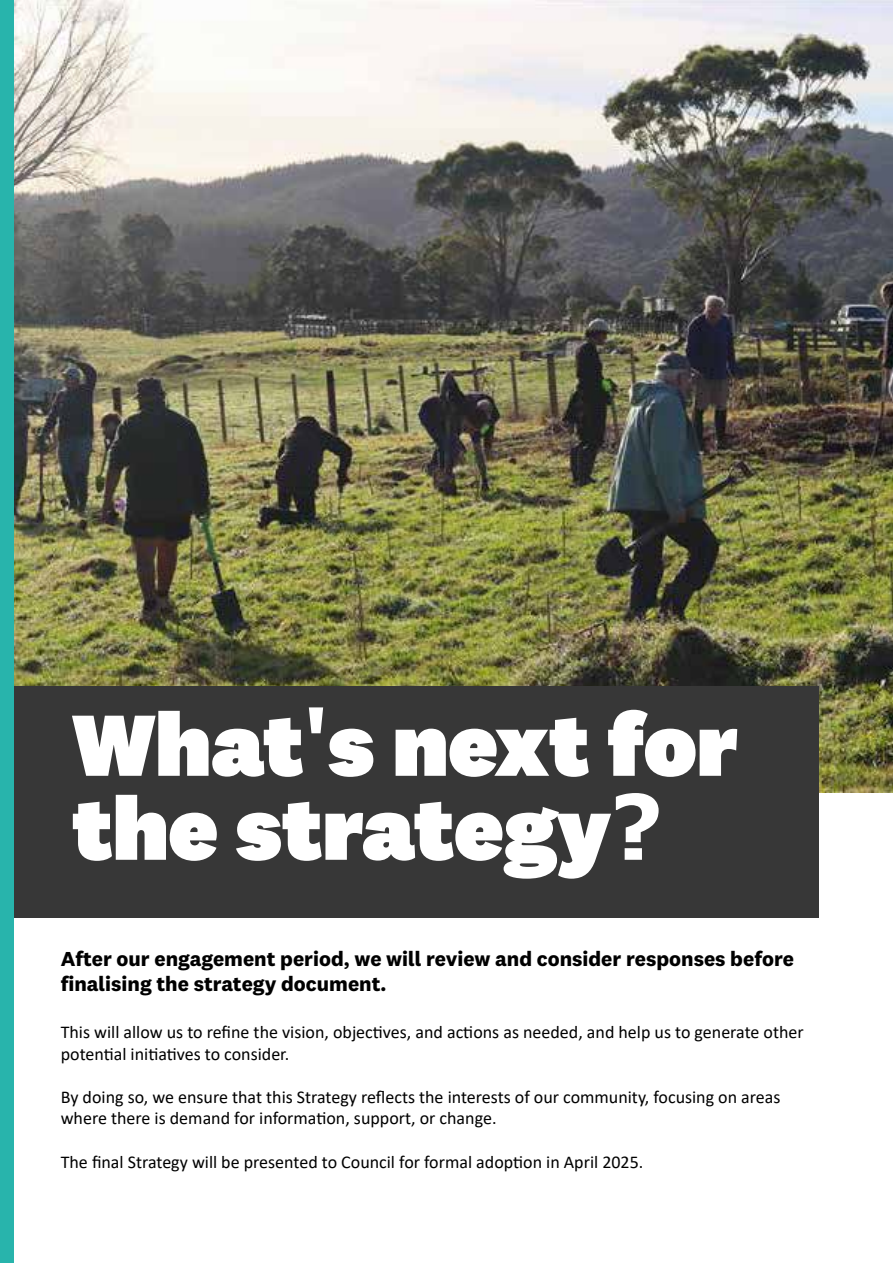
<style>
.page{position:relative;width:893px;height:1263px;background:#fff}
.page>*{position:absolute;margin:0;border:0;box-sizing:border-box;transform-origin:0 0}
.t1{font:900 90px/84px "Test National 2";color:#fff}
.t2{font:700 21px/25.2px "Test National 2";color:#000}
.t3{font:18px/21.6px "Calibri";color:#000}
.s1{font-family:"Tahoma";font-weight:700}
</style>
<div class="page">
<img style="left:14px;top:0;width:878px;height:792px">
<div style="left:14px;top:686px;width:805px;height:231px;background:#373737"></div>
<div style="left:0;top:0;width:14px;height:1263px;background:#28b4ac"></div>
<h1 class="t1" style="left:72px;top:702px;width:667px">What<span class="s1">'</span>s next for the strategy<span class="s1">?</span></h1>
<p class="t2" style="left:61px;top:946px;width:735px">After our engagement period, we will review and consider responses before finalising the strategy document.</p>
<p class="t3" style="left:61px;top:1021px;width:744px">This will allow us to refine the vision, objectives, and actions as needed, and help us to generate other potential initiatives to consider.</p>
<p class="t3" style="left:61px;top:1085px;width:721px">By doing so, we ensure that this Strategy reflects the interests of our community, focusing on areas where there is demand for information, support, or change.</p>
<p class="t3" style="left:61px;top:1150px;width:584px">The final Strategy will be presented to Council for formal adoption in April 2025.</p>
</div>
